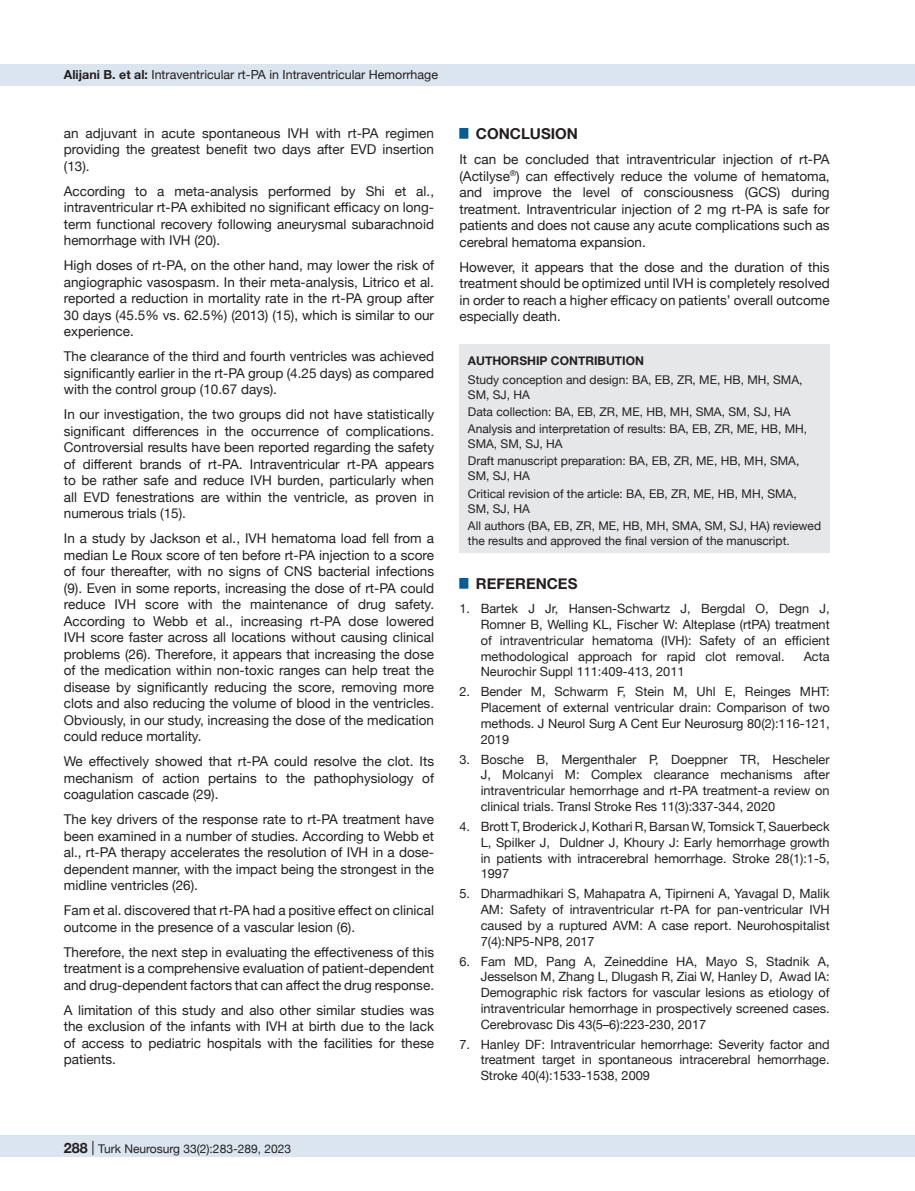
<style>
.page{position:relative;width:915px;height:1191px;background:#fff}
.page>*{position:absolute;margin:0;border:0;box-sizing:border-box;transform-origin:0 0}
.t1{font:700 15px "Helvetica Neue";color:#231f20}
.t2{font:13.5px/16.5px "Helvetica Neue";color:#231f20;text-align:justify}
.t3{font:12.75px/15.8px "Helvetica Neue";color:#231f20;text-align:justify}
.t4{font:12.45px "Helvetica Neue";color:#231f20}
.t5{font:12px/17.1px "Helvetica Neue";color:#231f20}
.t6{font:700 12px "Helvetica Neue";color:#231f20}
.s1{font-weight:700}
.s2{font-weight:700;font-size:14.25px}
.s3{font-size:14.25px}
</style>
<div class="page">
<div style="left:0;top:1135px;width:914px;height:22px;background:#dbe5f0"></div>
<div style="left:0;top:64px;width:914px;height:21px;background:#dbe5f0"></div>
<div style="left:459px;top:344px;width:370px;height:209px;background:#e6e7e9"></div>
<p class="t4" style="left:64px;top:66px;width:375px"><span class="s1">Alijani B. et al:</span> Intraventricular rt-PA in Intraventricular Hemorrhage</p>
<p class="t2" style="left:64px;top:125px;width:371px">an adjuvant in acute spontaneous IVH with rt-PA regimen providing the greatest benefit two days after EVD insertion (13).</p>
<p class="t2" style="left:64px;top:183px;width:371px">According to a meta-analysis performed by Shi et al., intraventricular rt-PA exhibited no significant efficacy on long&shy;term functional recovery following aneurysmal subarachnoid hemorrhage with IVH (20).</p>
<p class="t2" style="left:64px;top:258px;width:371px">High doses of rt-PA, on the other hand, may lower the risk of angiographic vasospasm. In their meta-analysis, Litrico et al. reported a reduction in mortality rate in the rt-PA group after 30 days (45.5% vs. 62.5%) (2013) (15), which is similar to our experience.</p>
<p class="t2" style="left:64px;top:349px;width:371px">The clearance of the third and fourth ventricles was achieved significantly earlier in the rt-PA group (4.25 days) as compared with the control group (10.67 days).</p>
<p class="t2" style="left:64px;top:407px;width:371px">In our investigation, the two groups did not have statistically significant differences in the occurrence of complications.<br>Controversial results have been reported regarding the safety of different brands of rt-PA. Intraventricular rt-PA appears to be rather safe and reduce IVH burden, particularly when all EVD fenestrations are within the ventricle, as proven in numerous trials (15).</p>
<p class="t2" style="left:64px;top:531px;width:371px">In a study by Jackson et al., IVH hematoma load fell from a median Le Roux score of ten before rt-PA injection to a score of four thereafter, with no signs of CNS bacterial infections (9). Even in some reports, increasing the dose of rt-PA could reduce IVH score with the maintenance of drug safety.<br>According to Webb et al., increasing rt-PA dose lowered IVH score faster across all locations without causing clinical problems (26). Therefore, it appears that increasing the dose of the medication within non-toxic ranges can help treat the disease by significantly reducing the score, removing more clots and also reducing the volume of blood in the ventricles.<br>Obviously, in our study, increasing the dose of the medication could reduce mortality.</p>
<p class="t2" style="left:64px;top:754px;width:371px">We effectively showed that rt-PA could resolve the clot. Its mechanism of action pertains to the pathophysiology of coagulation cascade (29).</p>
<p class="t2" style="left:64px;top:812px;width:371px">The key drivers of the response rate to rt-PA treatment have been examined in a number of studies. According to Webb et al., rt-PA therapy accelerates the resolution of IVH in a dose&shy;dependent manner, with the impact being the strongest in the midline ventricles (26).</p>
<p class="t2" style="left:64px;top:903px;width:371px">Fam et al. discovered that rt-PA had a positive effect on clinical outcome in the presence of a vascular lesion (6).</p>
<p class="t2" style="left:64px;top:944px;width:371px">Therefore, the next step in evaluating the effectiveness of this treatment is a comprehensive evaluation of patient-dependent and drug-dependent factors that can affect the drug response.</p>
<p class="t2" style="left:64px;top:1002px;width:371px">A limitation of this study and also other similar studies was the exclusion of the infants with IVH at birth due to the lack of access to pediatric hospitals with the facilities for these patients.</p>
<p class="t1" style="left:459px;top:122px;width:120px"><sup>█</sup> CONCLUSION</p>
<p class="t2" style="left:459px;top:152px;width:371px">It can be concluded that intraventricular injection of rt-PA (Actilyse<sup>®</sup>) can effectively reduce the volume of hematoma, and improve the level of consciousness (GCS) during treatment. Intraventricular injection of 2 mg rt-PA is safe for patients and does not cause any acute complications such as cerebral hematoma expansion.</p>
<p class="t2" style="left:459px;top:260px;width:371px">However, it appears that the dose and the duration of this treatment should be optimized until IVH is completely resolved in order to reach a higher efficacy on patients’ overall outcome especially death.</p>
<p class="t6" style="left:468px;top:351px;width:177px">AUTHORSHIP CONTRIBUTION</p>
<p class="t5" style="left:468px;top:373px;width:336px;line-height:15px">Study conception and design: BA, EB, ZR, ME, HB, MH, SMA,<br>SM, SJ, HA</p>
<p class="t5" style="left:468px;top:404px;width:340px">Data collection: BA, EB, ZR, ME, HB, MH, SMA, SM, SJ, HA<br>Analysis and interpretation of results: BA, EB, ZR, ME, HB, MH,</p>
<p class="t5" style="left:468px;top:436px;width:333px">SMA, SM, SJ, HA<br>Draft manuscript preparation: BA, EB, ZR, ME, HB, MH, SMA,</p>
<p class="t5" style="left:468px;top:468px;width:330px">SM, SJ, HA<br>Critical revision of the article: BA, EB, ZR, ME, HB, MH, SMA,</p>
<p class="t5" style="left:468px;top:500px;width:354px">SM, SJ, HA<br>All authors (BA, EB, ZR, ME, HB, MH, SMA, SM, SJ, HA) reviewed</p>
<p class="t5" style="left:468px;top:532px;width:323px">the results and approved the final version of the manuscript.</p>
<p class="t1" style="left:459px;top:572px;width:119px"><sup>█</sup> REFERENCES</p>
<p class="t3" style="left:480px;top:602px;width:350px;text-indent:-21px">1. Bartek J Jr, Hansen-Schwartz J, Bergdal O, Degn J, Romner B, Welling KL, Fischer W: Alteplase (rtPA) treatment of intraventricular hematoma (IVH): Safety of an efficient methodological approach for rapid clot removal.</p>
<p class="t3" style="left:803px;top:649px;width:27px">Acta</p>
<p class="t3" style="left:480px;top:665px;width:205px">Neurochir Suppl 111:409-413, 2011</p>
<p class="t3" style="left:480px;top:685px;width:350px;text-indent:-21px">2. Bender M, Schwarm F, Stein M, Uhl E, Reinges MHT:<br>Placement of external ventricular drain: Comparison of two methods. J Neurol Surg A Cent Eur Neurosurg 80(2):116-121, 2019</p>
<p class="t3" style="left:480px;top:752px;width:350px;text-indent:-21px">3. Bosche B, Mergenthaler P, Doeppner TR, Hescheler J, Molcanyi M: Complex clearance mechanisms after intraventricular hemorrhage and rt-PA treatment-a review on clinical trials. Transl Stroke Res 11(3):337-344, 2020</p>
<p class="t3" style="left:480px;top:819px;width:350px;text-indent:-21px">4. Brott T, Broderick J, Kothari R, Barsan W, Tomsick T, Sauerbeck L, Spilker J, Duldner J, Khoury J: Early hemorrhage growth in patients with intracerebral hemorrhage. Stroke 28(1):1-5, 1997</p>
<p class="t3" style="left:480px;top:886px;width:350px;text-indent:-21px">5. Dharmadhikari S, Mahapatra A, Tipirneni A, Yavagal D, Malik AM: Safety of intraventricular rt-PA for pan-ventricular IVH caused by a ruptured AVM: A case report. Neurohospitalist 7(4):NP5-NP8, 2017</p>
<p class="t3" style="left:480px;top:954px;width:350px;text-indent:-21px">6. Fam MD, Pang A, Zeineddine HA, Mayo S, Stadnik A, Jesselson M, Zhang L, Dlugash R, Ziai W, Hanley D, Awad IA:<br>Demographic risk factors for vascular lesions as etiology of intraventricular hemorrhage in prospectively screened cases.<br>Cerebrovasc Dis 43(5–6):223-230, 2017</p>
<p class="t3" style="left:480px;top:1036px;width:350px;text-indent:-21px">7. Hanley DF: Intraventricular hemorrhage: Severity factor and treatment target in spontaneous intracerebral hemorrhage.<br>Stroke 40(4):1533-1538, 2009</p>
<p class="t5" style="left:63px;top:1141px;width:229px"><span class="s2">288</span> <span class="s3">|</span> Turk Neurosurg 33(2):283-289, 2023</p>
</div>
